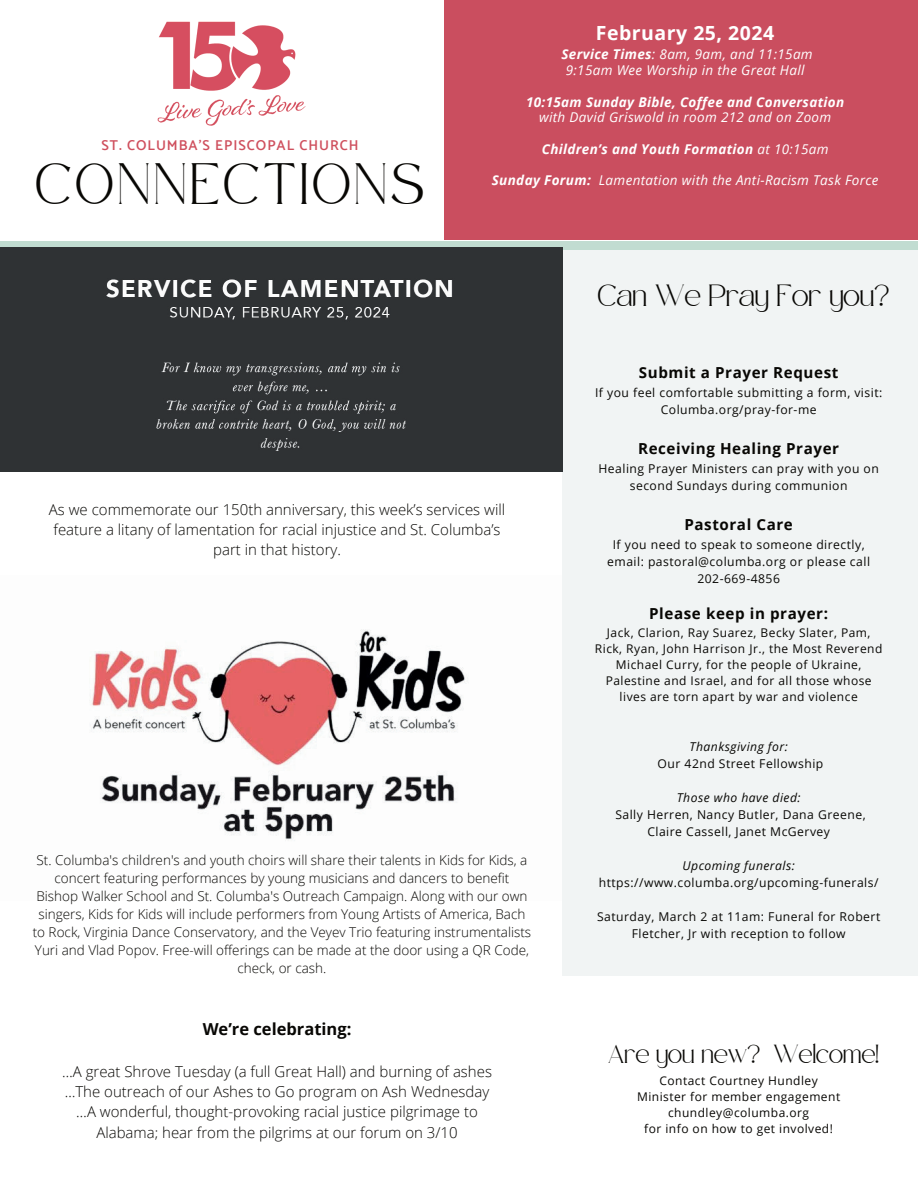
<style>
.page{position:relative;width:918px;height:1188px;background:#fff}
.page>*{position:absolute;margin:0;border:0;box-sizing:border-box;transform-origin:0 0}
.t1{font:28.5px "Safira March";letter-spacing:.15em;color:#080704}
.t2{font:700 19.5px "Open Sans";letter-spacing:.025em;color:#fff}
.t3{font:700 16.5px "Open Sans";color:#080704}
.t4{font:700 15.15px "Open Sans";letter-spacing:.04em;color:#080704}
.t5{font:300 15px/20.2px "Open Sans";color:#080704;text-align:center}
.t6{font:15px "Safira March";color:#080704}
.t7{font:600 14.25px "Catamaran";letter-spacing:.07em;color:#cf505e}
.t8{font:300 13.5px/18px "Open Sans";color:#080704;text-align:center}
.t9{font:italic 13.5px/15.8px "Open Sans";letter-spacing:.025em;color:#fff;text-align:center}
.t10{font:italic 700 13.5px "Open Sans";letter-spacing:.025em;color:#fff}
.t11{font:12.75px "Safira March";color:#080704}
.t12{font:12.15px/17px "Open Sans";letter-spacing:.04em;color:#080704;text-align:center}
.t13{font:italic 12.15px "Open Sans";letter-spacing:.04em;color:#080704}
.t14{font:12px/16px "Open Sans";letter-spacing:.04em;color:#080704;text-align:center}
.s1{font-weight:700}
.s2{font-weight:400}
</style>
<div class="page">
<div style="left:445px;top:0;width:473px;height:240px;background:#ca4e5f"></div>
<div style="left:0;top:241px;width:918px;height:8px;background:#c1dcd1"></div>
<img style="left:90px;top:629px;width:378px;height:212px">
<div style="left:562px;top:250px;width:356px;height:726px;background:#f1f4f4"></div>
<img style="left:157px;top:21px;width:149px;height:105px">
<div style="left:0;top:248px;width:562px;height:224px;background:#2f3234"></div>
<p class="t7" style="left:101px;top:137px;width:259px">ST. COLUMBA'S EPISCOPAL CHURCH</p>
<h1 class="t1" style="left:36px;top:178px;width:390px">CONNECTIONS</h1>
<h2 class="t2" style="left:596px;top:19px;width:180px">February 25, 2024</h2>
<p class="t9" style="left:561px;top:46px;width:253px"><span class="s1">Service Times</span>: 8am, 9am, and 11:15am<br>9:15am Wee Worship in the Great Hall</p>
<p class="t10" style="left:526px;top:92px;width:320px">10:15am Sunday Bible, Coffee and Conversation</p>
<p class="t9" style="left:539px;top:109px;width:294px">with David Griswold in room 212 and on Zoom</p>
<p class="t10" style="left:542px;top:139px;width:288px">Children’s and Youth Formation <span class="s2">at 10:15am</span></p>
<p class="t9" style="left:492px;top:172px;width:388px"><span class="s1">Sunday Forum:</span> Lamentation with the Anti-Racism Task Force</p>
<p class="t6" style="left:598px;top:292px;width:293px">Can We Pray For you?</p>
<p class="t5" style="left:49px;top:499px;width:458px">As we commemorate our 150th anniversary, this week’s services will feature a litany of lamentation for racial injustice and St. Columba’s part in that history.</p>
<p class="t8" style="left:33px;top:851px;width:500px">St. Columba's children's and youth choirs will share their talents in Kids for Kids, a concert featuring performances by young musicians and dancers to benefit Bishop Walker School and St. Columba's Outreach Campaign. Along with our own singers, Kids for Kids will include performers from Young Artists of America, Bach to Rock, Virginia Dance Conservatory, and the Veyev Trio featuring instrumentalists Yuri and Vlad Popov. Free-will offerings can be made at the door using a QR Code, check, or cash.</p>
<p class="t3" style="left:203px;top:1018px;width:150px">We’re celebrating:</p>
<p class="t5" style="left:62px;top:1061px;width:431px">…A great Shrove Tuesday (a full Great Hall) and burning of ashes …The outreach of our Ashes to Go program on Ash Wednesday …A wonderful, thought-provoking racial justice pilgrimage to Alabama; hear from the pilgrims at our forum on 3/10</p>
<p class="t4" style="left:639px;top:362px;width:201px">Submit a Prayer Request</p>
<p class="t12" style="left:595px;top:384px;width:289px">If you feel comfortable submitting a form, visit:<br>Columba.org/pray-for-me</p>
<p class="t4" style="left:638px;top:438px;width:203px">Receiving Healing Prayer</p>
<p class="t12" style="left:599px;top:460px;width:282px">Healing Prayer Ministers can pray with you on second Sundays during communion</p>
<p class="t4" style="left:684px;top:514px;width:110px">Pastoral Care</p>
<p class="t12" style="left:607px;top:536px;width:264px">If you need to speak to someone directly, email: pastoral@columba.org or please call<br>202-669-4856</p>
<p class="t4" style="left:649px;top:603px;width:180px">Please keep in prayer:</p>
<p class="t14" style="left:595px;top:625px;width:289px">Jack, Clarion, Ray Suarez, Becky Slater, Pam, Rick, Ryan, John Harrison Jr., the Most Reverend Michael Curry, for the people of Ukraine, Palestine and Israel, and for all those whose lives are torn apart by war and violence</p>
<p class="t13" style="left:690px;top:738px;width:100px">Thanksgiving for:</p>
<p class="t12" style="left:658px;top:755px;width:167px">Our 42nd Street Fellowship</p>
<p class="t13" style="left:677px;top:789px;width:125px">Those who have died:</p>
<p class="t12" style="left:615px;top:806px;width:252px">Sally Herren, Nancy Butler, Dana Greene,<br>Claire Cassell, Janet McGervey</p>
<p class="t13" style="left:682px;top:857px;width:114px">Upcoming funerals:</p>
<p class="t12" style="left:599px;top:874px;width:281px">https://www.columba.org/upcoming-funerals/</p>
<p class="t12" style="left:597px;top:908px;width:285px">Saturday, March 2 at 11am: Funeral for Robert<br>Fletcher, Jr with reception to follow</p>
<p class="t11" style="left:608px;top:1051px;width:272px">Are you new? Welcome!</p>
<p class="t14" style="left:637px;top:1072px;width:205px">Contact Courtney Hundley<br>Minister for member engagement chundley@columba.org<br>for info on how to get involved!</p>
</div>
